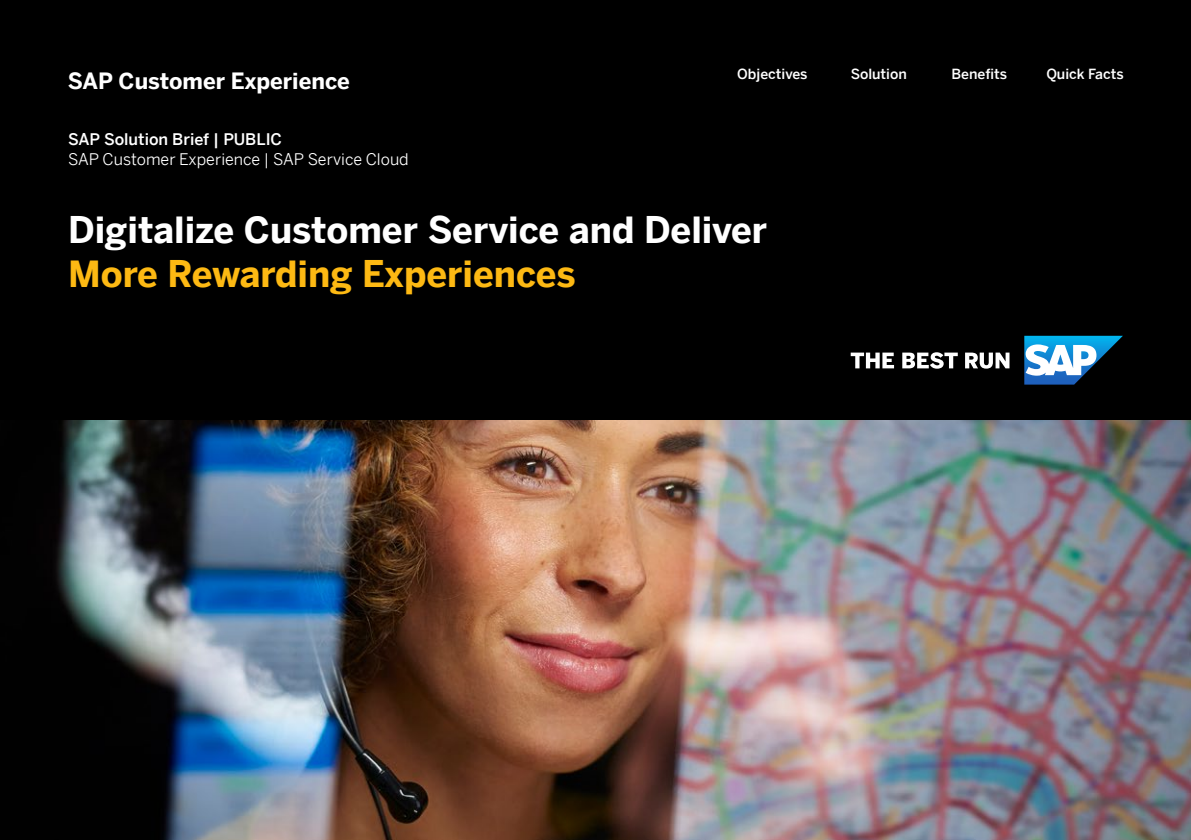
<style>
.page{position:relative;width:1191px;height:840px;background:#fff}
.page>*{position:absolute;margin:0;border:0;box-sizing:border-box;transform-origin:0 0}
.t1{font:700 36px "Benton Sans";color:#fff}
.t2{font:700 36px "Benton Sans";color:#fdb913}
.t3{font:700 22px "Benton Sans";color:#fff}
.t4{font:16px "Benton Sans";color:#fff}
.t5{font:500 16px "Benton Sans";color:#fff}
.t6{font:500 14px "Benton Sans";color:#fff}
</style>
<div class="page">
<img style="left:0;top:420px;width:1191px;height:419px">
<div style="left:0;top:0;width:1191px;height:420px;background:#000"></div>
<svg style="left:850px;top:352px;width:159px;height:16px"></svg>
<svg style="left:1024px;top:335px;width:99px;height:49px"></svg>
<h2 class="t3" style="left:68px;top:65px;width:284px">SAP Customer Experience</h2>
<p class="t5" style="left:68px;top:127px;width:216px">SAP Solution Brief | PUBLIC</p>
<p class="t4" style="left:68px;top:148px;width:342px">SAP Customer Experience | SAP Service Cloud</p>
<p class="t6" style="left:737px;top:64px;width:72px">Objectives</p>
<p class="t6" style="left:850px;top:64px;width:58px">Solution</p>
<p class="t6" style="left:951px;top:64px;width:57px">Benefits</p>
<p class="t6" style="left:1046px;top:64px;width:79px">Quick Facts</p>
<h1 class="t1" style="left:68px;top:203px;width:700px">Digitalize Customer Service and Deliver</h1>
<h1 class="t2" style="left:68px;top:247px;width:509px">More Rewarding Experiences</h1>
</div>
